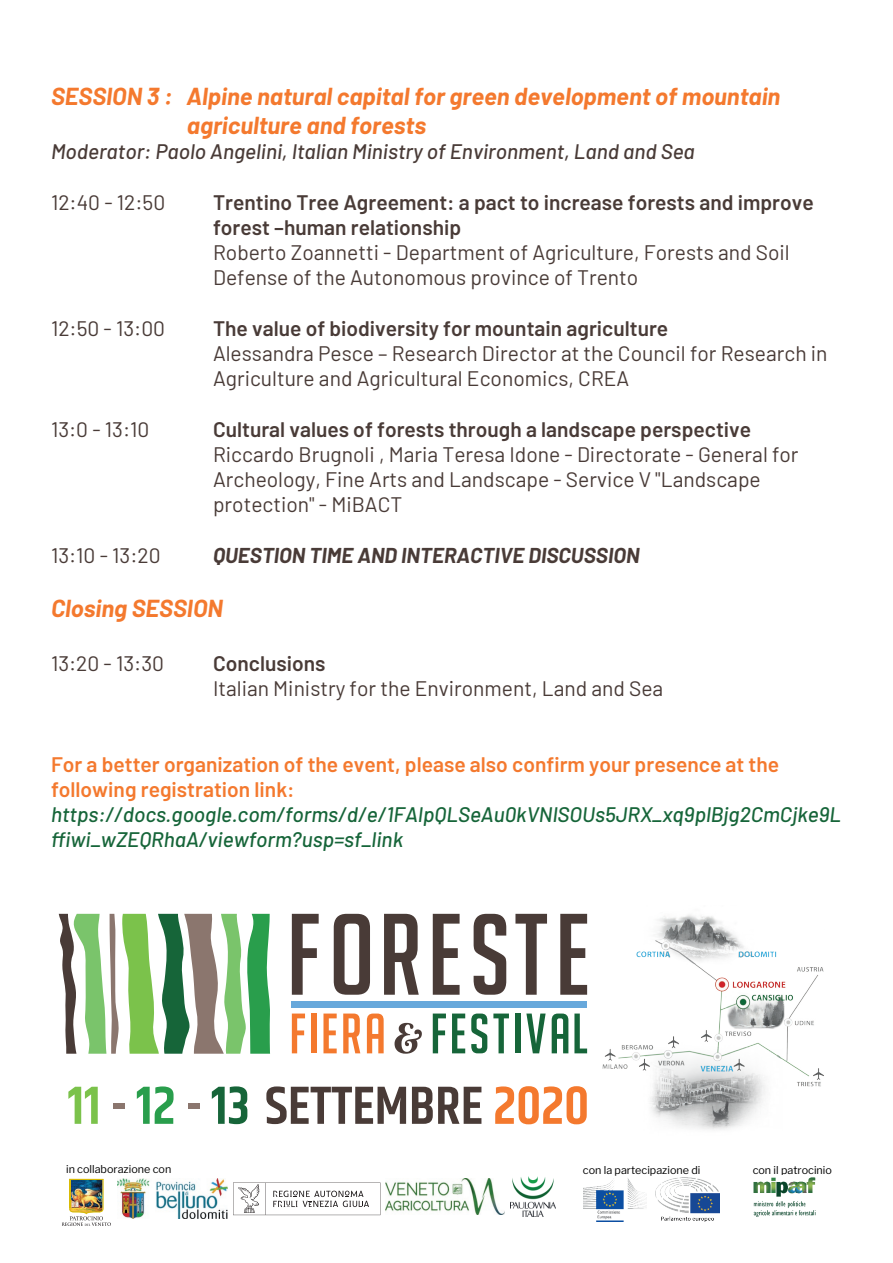
<style>
.page{position:relative;width:893px;height:1263px;background:#fff}
.page>*{position:absolute;margin:0;border:0;box-sizing:border-box;transform-origin:0 0}
.t1{font:600 54.15px "Khand";color:#493b37}
.t2{font:italic 700 24px/28.8px "Barlow";color:#f4792e}
.t3{font:21px/25.2px "Barlow";color:#493b37}
.t4{font:600 21px/25.2px "Barlow";color:#493b37}
.t5{font:italic 500 21px/25.2px "Barlow";color:#166539}
.t6{font:600 21px/25.2px "Barlow";color:#f4792e}
.t7{font:italic 500 21px "Barlow";color:#493b37}
.t8{font:italic 700 21px "Barlow";color:#493b37}
.t9{font:10.8px "Libre Franklin";color:#000001}
.s1{color:#7bc24b}
.s2{color:#8b766e}
.s3{color:#299e4c}
.s4{color:#166539}
.s5{color:#f4792e}
</style>
<div class="page">
<svg style="left:59px;top:914px;width:211px;height:140px"></svg>
<svg style="left:292px;top:914px;width:27px;height:81px"></svg>
<svg style="left:334px;top:914px;width:36px;height:81px"></svg>
<svg style="left:384px;top:914px;width:35px;height:81px"></svg>
<svg style="left:433px;top:914px;width:27px;height:81px"></svg>
<svg style="left:474px;top:914px;width:32px;height:81px"></svg>
<svg style="left:515px;top:914px;width:32px;height:81px"></svg>
<svg style="left:560px;top:914px;width:27px;height:81px"></svg>
<svg style="left:292px;top:1013px;width:13px;height:40px"></svg>
<div style="left:312px;top:1013px;width:5px;height:40px;background:#f4792e"></div>
<svg style="left:323px;top:1013px;width:14px;height:40px"></svg>
<svg style="left:343px;top:1013px;width:17px;height:40px"></svg>
<svg style="left:367px;top:1013px;width:17px;height:40px"></svg>
<svg style="left:395px;top:1023px;width:27px;height:31px"></svg>
<svg style="left:433px;top:1013px;width:13px;height:40px"></svg>
<svg style="left:452px;top:1013px;width:13px;height:40px"></svg>
<svg style="left:471px;top:1013px;width:16px;height:40px"></svg>
<svg style="left:493px;top:1013px;width:16px;height:40px"></svg>
<div style="left:515px;top:1013px;width:5px;height:40px;background:#166539"></div>
<svg style="left:526px;top:1013px;width:20px;height:40px"></svg>
<svg style="left:552px;top:1013px;width:16px;height:40px"></svg>
<svg style="left:574px;top:1013px;width:13px;height:40px"></svg>
<div style="left:292px;top:1001px;width:295px;height:6px;background:#67a8db"></div>
<img style="left:62px;top:1179px;width:49px;height:47px">
<img style="left:117px;top:1179px;width:110px;height:39px">
<img style="left:511px;top:1176px;width:44px;height:40px">
<img style="left:386px;top:1178px;width:119px;height:36px">
<img style="left:583px;top:1178px;width:63px;height:43px">
<img style="left:655px;top:1177px;width:65px;height:44px">
<img style="left:753px;top:1177px;width:63px;height:40px">
<img style="left:603px;top:915px;width:221px;height:215px">
<svg style="left:233px;top:1182px;width:147px;height:33px"></svg>
<p class="t2" style="left:187px;top:81px;width:595px;text-indent:-136px">SESSION 3 : Alpine natural capital for green development of mountain agriculture and forests</p>
<p class="t7" style="left:51px;top:137px;width:645px">Moderator: Paolo Angelini, Italian Ministry of Environment, Land and Sea</p>
<p class="t3" style="left:51px;top:188px;width:116px">12:40 - 12:50</p>
<p class="t4" style="left:213px;top:188px;width:602px">Trentino Tree Agreement: a pact to increase forests and improve forest –human relationship</p>
<p class="t3" style="left:213px;top:238px;width:578px">Roberto Zoannetti - Department of Agriculture, Forests and Soil<br>Defense of the Autonomous province of Trento</p>
<p class="t3" style="left:51px;top:314px;width:116px">12:50 - 13:00</p>
<p class="t4" style="left:213px;top:314px;width:457px">The value of biodiversity for mountain agriculture</p>
<p class="t3" style="left:213px;top:339px;width:616px">Alessandra Pesce – Research Director at the Council for Research in<br>Agriculture and Agricultural Economics, CREA</p>
<p class="t3" style="left:51px;top:415px;width:100px">13:0 - 13:10</p>
<p class="t4" style="left:213px;top:415px;width:540px">Cultural values of forests through a landscape perspective</p>
<p class="t3" style="left:213px;top:440px;width:587px">Riccardo Brugnoli , Maria Teresa Idone - Directorate - General for<br>Archeology, Fine Arts and Landscape - Service V "Landscape protection" - MiBACT</p>
<p class="t3" style="left:51px;top:541px;width:111px">13:10 - 13:20</p>
<p class="t8" style="left:213px;top:540px;width:428px">QUESTION TIME AND INTERACTIVE DISCUSSION</p>
<p class="t2" style="left:51px;top:592px;width:173px">Closing SESSION</p>
<p class="t3" style="left:51px;top:649px;width:115px">13:20 - 13:30</p>
<p class="t4" style="left:213px;top:649px;width:114px">Conclusions</p>
<p class="t3" style="left:213px;top:674px;width:452px">Italian Ministry for the Environment, Land and Sea</p>
<p class="t6" style="left:51px;top:750px;width:730px">For a better organization of the event, please also confirm your presence at the following registration link:</p>
<p class="t5" style="left:51px;top:800px;width:791px">https://docs.google.com/forms/d/e/1FAIpQLSeAu0kVNlSOUs5JRX_xq9plBjg2CmCjke9L ffiwi_wZEQRhaA/viewform?usp=sf_link</p>
<h1 class="t1" style="left:68px;top:1070px;width:523px"><span class="s1">11</span> <span class="s2">-</span> <span class="s3">12</span> <span class="s2">-</span> <span class="s4">13</span> SETTEMBRE <span class="s5">2020</span></h1>
<p class="t9" style="left:66px;top:1162px;width:107px">in collaborazione con</p>
<p class="t9" style="left:583px;top:1163px;width:119px">con la partecipazione di</p>
<p class="t9" style="left:753px;top:1163px;width:81px">con il patrocinio</p>
</div>
